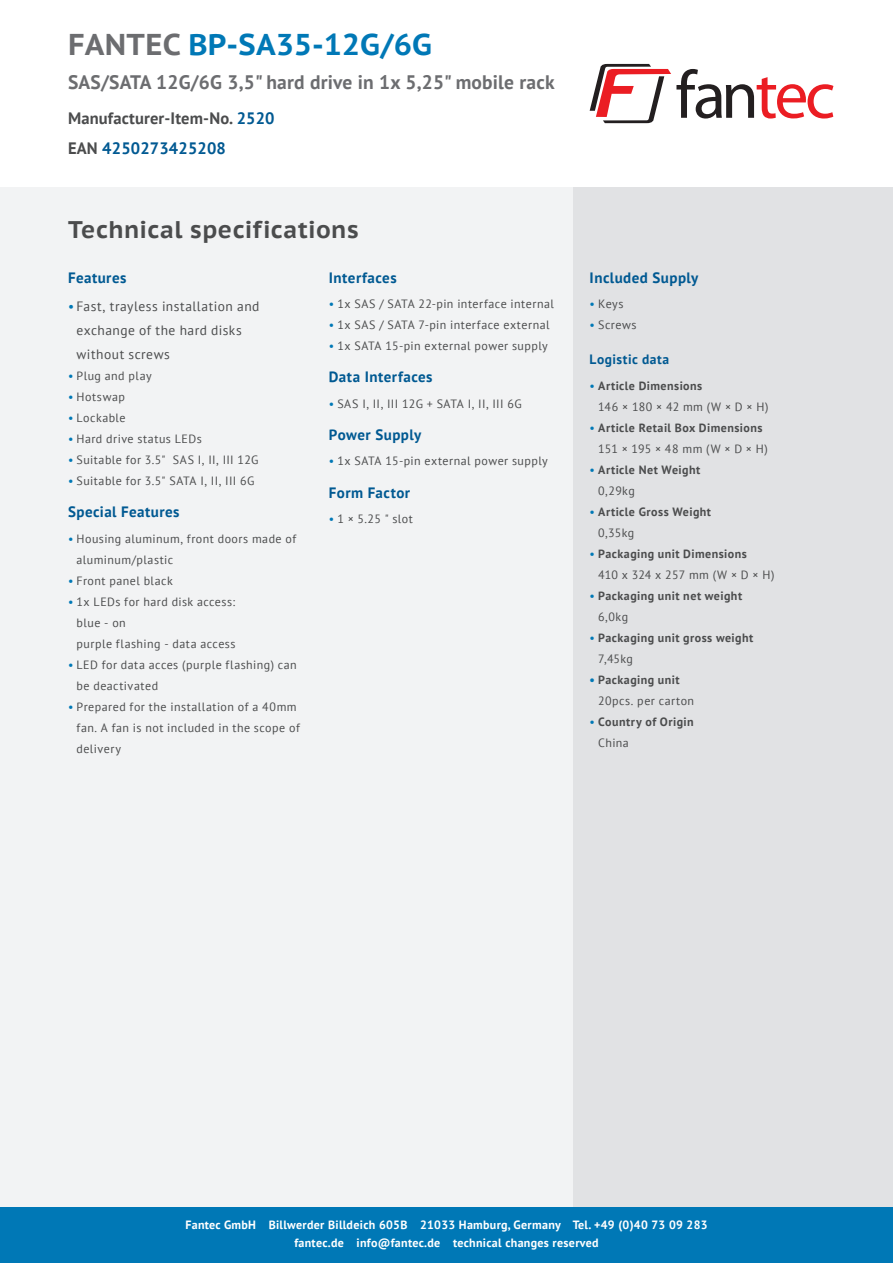
<style>
.page{position:relative;width:893px;height:1263px;background:#fff}
.page>*{position:absolute;margin:0;border:0;box-sizing:border-box;transform-origin:0 0}
.t1{font:700 30px "PT Sans Caption";letter-spacing:.01em;color:#0078b6}
.t2{font:700 24px "PT Sans Caption";letter-spacing:.02em;color:#4b4c4d}
.t3{font:700 19.5px "PT Sans";letter-spacing:.01em;color:#6c6d70}
.t4{font:700 16.5px/30px "PT Sans";letter-spacing:.01em;color:#4b4c4d}
.t5{font:700 15px "PT Sans";letter-spacing:.03em;color:#005992}
.t6{font:13.5px/24px "PT Sans";letter-spacing:.035em;color:#4b4c4d}
.t7{font:700 13.5px "PT Sans";letter-spacing:.035em;color:#005992}
.t8{font:12px/21px "PT Sans";letter-spacing:.04em;color:#4b4c4d}
.t9{font:700 12px/21px "PT Sans";letter-spacing:.04em;color:#4b4c4d}
.t10{font:700 12px/18px "PT Sans";letter-spacing:.025em;color:#fff;text-align:center}
.s1{color:#6c6d70}
.s2{color:#005992}
.s3{color:#0078b6}
.s4{font-weight:700}
.s5{font-weight:400;color:#0078b6}
.s6{font-weight:400}
.s7{font-weight:700;color:#0078b6}
</style>
<div class="page">
<div style="left:573px;top:187px;width:320px;height:1076px;background:#e1e2e4"></div>
<div style="left:0;top:187px;width:573px;height:1076px;background:#f2f3f4"></div>
<div style="left:0;top:1208px;width:893px;height:55px;background:#0078b6"></div>
<svg style="left:590px;top:64px;width:243px;height:59px"></svg>
<h1 class="t1" style="left:68px;top:25px;width:365px"><span class="s1">FANTEC</span> BP-SA35-12G/6G</h1>
<h3 class="t3" style="left:68px;top:70px;width:488px">SAS/SATA 12G/6G 3,5" hard drive in 1x 5,25" mobile rack</h3>
<h3 class="t4" style="left:68px;top:102px;width:208px">Manufacturer-Item-No. <span class="s2">2520<br></span>EAN <span class="s2">4250273425208</span></h3>
<h2 class="t2" style="left:68px;top:214px;width:292px">Technical specifications</h2>
<p class="t5" style="left:68px;top:267px;width:60px">Features</p>
<p class="t6" style="left:77px;top:294px;width:184px;text-indent:-9px"><span class="s3">•</span> Fast, trayless installation and exchange of the hard disks without screws</p>
<p class="t8" style="left:68px;top:365px;width:85px"><span class="s3">•</span> Plug and play</p>
<p class="t8" style="left:68px;top:386px;width:58px"><span class="s3">•</span> Hotswap</p>
<p class="t8" style="left:68px;top:407px;width:59px"><span class="s3">•</span> Lockable</p>
<p class="t8" style="left:68px;top:428px;width:135px"><span class="s3">•</span> Hard drive status LEDs</p>
<p class="t8" style="left:68px;top:449px;width:192px"><span class="s3">•</span> Suitable for 3.5" SAS I, II, III 12G</p>
<p class="t8" style="left:68px;top:470px;width:188px"><span class="s3">•</span> Suitable for 3.5" SATA I, II, III 6G</p>
<p class="t5" style="left:68px;top:502px;width:113px">Special Features</p>
<p class="t8" style="left:77px;top:528px;width:221px;text-indent:-9px"><span class="s3">•</span> Housing aluminum, front doors made of aluminum/plastic</p>
<p class="t8" style="left:68px;top:570px;width:106px"><span class="s3">•</span> Front panel black</p>
<p class="t8" style="left:77px;top:591px;width:160px;text-indent:-9px"><span class="s3">•</span> 1x LEDs for hard disk access: blue - on<br>purple flashing - data access</p>
<p class="t8" style="left:77px;top:654px;width:222px;text-indent:-9px"><span class="s3">•</span> LED for data acces (purple flashing) can be deactivated</p>
<p class="t8" style="left:77px;top:696px;width:225px;text-indent:-9px"><span class="s3">•</span> Prepared for the installation of a 40mm fan. A fan is not included in the scope of delivery</p>
<p class="t5" style="left:329px;top:267px;width:69px">Interfaces</p>
<p class="t8" style="left:329px;top:293px;width:226px"><span class="s3">•</span> 1x SAS / SATA 22-pin interface internal</p>
<p class="t8" style="left:329px;top:314px;width:222px"><span class="s3">•</span> 1x SAS / SATA 7-pin interface external</p>
<p class="t8" style="left:329px;top:335px;width:220px"><span class="s3">•</span> 1x SATA 15-pin external power supply</p>
<p class="t5" style="left:329px;top:367px;width:105px">Data Interfaces</p>
<p class="t8" style="left:329px;top:393px;width:194px"><span class="s3">•</span> SAS I, II, III 12G + SATA I, II, III 6G</p>
<p class="t5" style="left:329px;top:425px;width:94px">Power Supply</p>
<p class="t8" style="left:329px;top:450px;width:220px"><span class="s3">•</span> 1x SATA 15-pin external power supply</p>
<p class="t5" style="left:329px;top:483px;width:83px">Form Factor</p>
<p class="t8" style="left:329px;top:508px;width:86px"><span class="s3">•</span> 1 × 5.25 " slot</p>
<p class="t5" style="left:590px;top:267px;width:110px">Included Supply</p>
<p class="t8" style="left:590px;top:293px;width:35px"><span class="s3">•</span> Keys</p>
<p class="t8" style="left:590px;top:314px;width:48px"><span class="s3">•</span> Screws</p>
<p class="t7" style="left:590px;top:351px;width:81px">Logistic data</p>
<p class="t8" style="left:598px;top:375px;width:172px;text-indent:-9px"><span class="s3">•</span> <span class="s4">Article Dimensions<br></span>146 × 180 × 42 mm (W × D × H)</p>
<p class="t9" style="left:598px;top:417px;width:171px;text-indent:-9px"><span class="s5">•</span> Article Retail Box Dimensions<br><span class="s6">151 × 195 × 48 mm (W × D × H)</span></p>
<p class="t9" style="left:598px;top:459px;width:104px;text-indent:-9px"><span class="s5">•</span> Article Net Weight<br><span class="s6">0,29kg</span></p>
<p class="t9" style="left:598px;top:501px;width:114px;text-indent:-9px"><span class="s5">•</span> Article Gross Weight<br><span class="s6">0,35kg</span></p>
<p class="t9" style="left:598px;top:543px;width:178px;text-indent:-9px"><span class="s5">•</span> Packaging unit Dimensions<br><span class="s6">410 x 324 x 257 mm (W × D × H)</span></p>
<p class="t9" style="left:598px;top:585px;width:146px;text-indent:-9px"><span class="s5">•</span> Packaging unit net weight<br><span class="s6">6,0kg</span></p>
<p class="t9" style="left:598px;top:627px;width:157px;text-indent:-9px"><span class="s5">•</span> Packaging unit gross weight<br><span class="s6">7,45kg</span></p>
<p class="t8" style="left:598px;top:669px;width:97px;text-indent:-9px"><span class="s7">•</span> <span class="s4">Packaging unit<br></span>20pcs. per carton</p>
<p class="t9" style="left:598px;top:711px;width:97px;text-indent:-9px"><span class="s5">•</span> Country of Origin<br><span class="s6">China</span></p>
<p class="t10" style="left:185px;top:1216px;width:524px">Fantec GmbH Billwerder Billdeich 605B 21033 Hamburg, Germany Tel. +49 (0)40 73 09 283 fantec.de info@fantec.de technical changes reserved</p>
</div>
